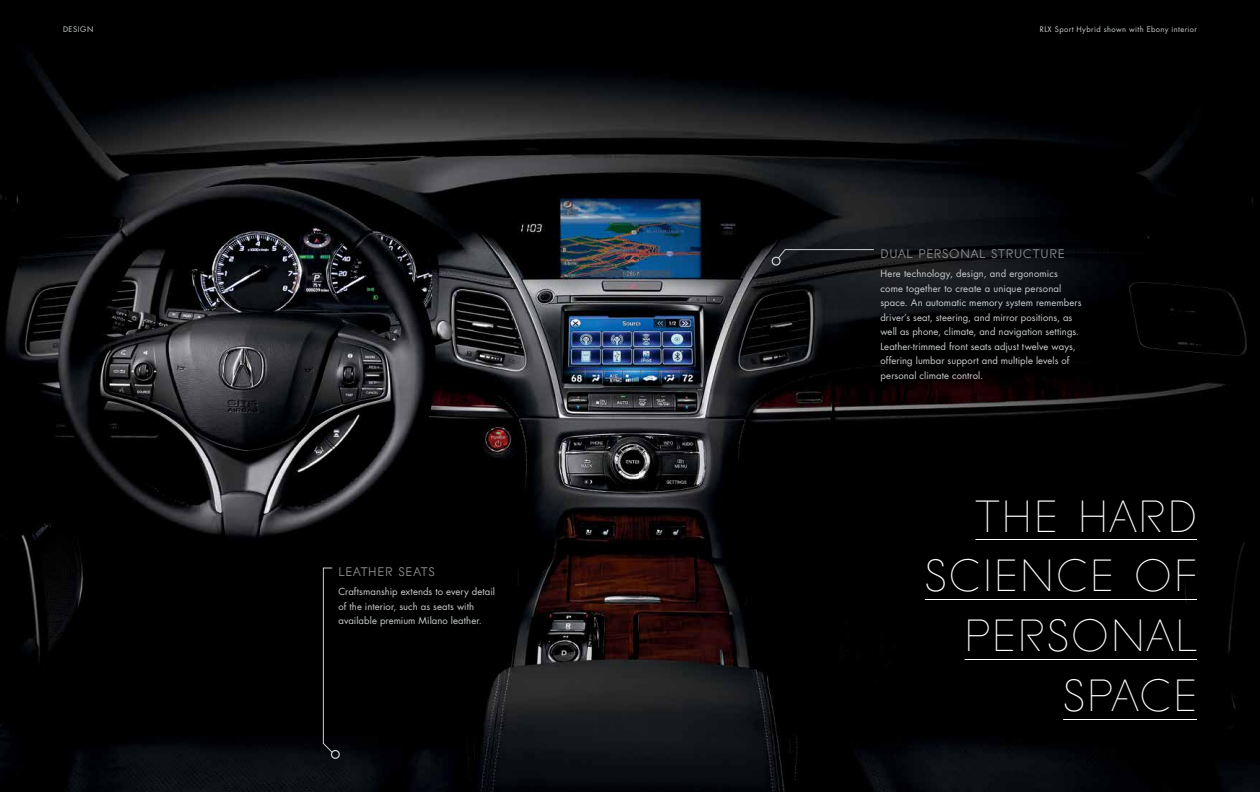
<style>
.page{position:relative;width:1260px;height:792px;background:#fff}
.page>*{position:absolute;margin:0;border:0;box-sizing:border-box;transform-origin:0 0}
.t1{font:300 45px/60px "Acura Bespoke";letter-spacing:.05em;color:#fff;text-align:right}
.t2{font:12.5px "Acura Bespoke";letter-spacing:.055em;color:#8a8a8d}
.t3{font:9.5px/14.5px "Futura Std";letter-spacing:.01em;color:#cccfcf}
.t4{font:7.5px "Futura Std";letter-spacing:.05em;color:#cccfcf}
</style>
<div class="page">
<img style="left:639px;top:0;width:621px;height:792px">
<img style="left:0;top:0;width:639px;height:792px">
<hr style="left:975px;top:539px;width:222px;height:1px;background:#fff">
<hr style="left:925px;top:599px;width:272px;height:1px;background:#fff">
<hr style="left:965px;top:659px;width:232px;height:1px;background:#fff">
<hr style="left:1063px;top:719px;width:134px;height:1px;background:#fff">
<div style="left:772px;top:257px;width:9px;height:9px;border:1px solid #cccfcf;border-radius:50%"></div>
<svg style="left:777px;top:249px;width:97px;height:10px"></svg>
<div style="left:331px;top:750px;width:9px;height:9px;border:1px solid #cccfcf;border-radius:50%"></div>
<svg style="left:323px;top:568px;width:10px;height:185px;background:#131313"></svg>
<p class="t4" style="left:63px;top:25px;width:12px">Design</p>
<h2 class="t2" style="left:339px;top:565px;width:97px">LEATHER SEATS</h2>
<p class="t3" style="left:339px;top:585px;width:158px">Craftsmanship extends to every detail of the interior, such as seats with available premium Milano leather.</p>
<p class="t4" style="left:1040px;top:25px;width:159px">RLX Sport Hybrid shown with Ebony interior</p>
<h2 class="t2" style="left:880px;top:246px;width:186px">DUAL PERSONAL STRUCTURE</h2>
<p class="t3" style="left:880px;top:266px;width:203px">Here technology, design, and ergonomics come together to create a unique personal space. An automatic memory system remembers driver’s seat, steering, and mirror positions, as well as phone, climate, and navigation settings.<br>Leather-trimmed front seats adjust twelve ways, offering lumbar support and multiple levels of personal climate control.</p>
<h1 class="t1" style="left:925px;top:485px;width:274px">THE HARD<br>SCIENCE OF<br>PERSONAL<br>SPACE</h1>
</div>
